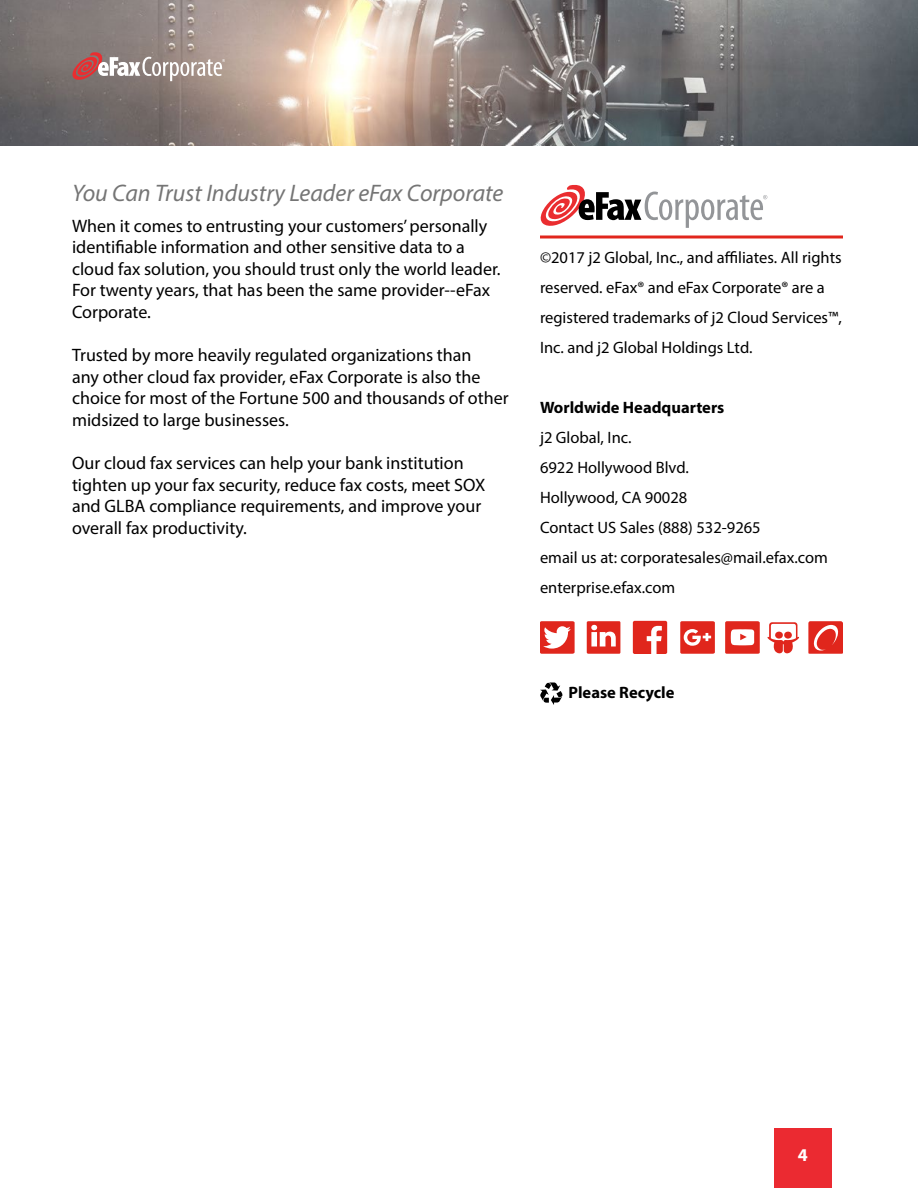
<style>
.page{position:relative;width:918px;height:1188px;background:#fff}
.page>*{position:absolute;margin:0;border:0;box-sizing:border-box;transform-origin:0 0}
.t1{font:italic 24px "Myriad Pro";color:#757575}
.t2{font:18px/21.6px "Myriad Pro";color:#000}
.t3{font:700 18px "Myriad Pro";color:#fff}
.t4{font:16.5px/30px "Myriad Pro";color:#000}
.t5{font:700 16.5px "Myriad Pro";color:#000}
</style>
<div class="page">
<svg style="left:540px;top:184px;width:227px;height:44px"></svg>
<hr style="left:540px;top:236px;width:303px;height:2px;background:#e1261c">
<svg style="left:633px;top:621px;width:34px;height:33px"></svg>
<svg style="left:587px;top:621px;width:33px;height:33px"></svg>
<svg style="left:680px;top:621px;width:35px;height:33px"></svg>
<svg style="left:540px;top:621px;width:35px;height:33px"></svg>
<svg style="left:808px;top:621px;width:35px;height:33px"></svg>
<svg style="left:725px;top:621px;width:35px;height:33px"></svg>
<svg style="left:767px;top:622px;width:32px;height:31px"></svg>
<svg style="left:540px;top:682px;width:23px;height:23px"></svg>
<img style="left:0;top:0;width:918px;height:146px">
<div style="left:774px;top:1128px;width:58px;height:60px;background:#eb2a31"></div>
<svg style="left:72px;top:51px;width:153px;height:30px"></svg>
<h1 class="t1" style="left:72px;top:178px;width:433px">You Can Trust Industry Leader eFax Corporate</h1>
<p class="t2" style="left:72px;top:214px;width:430px">When it comes to entrusting your customers’ personally identifiable information and other sensitive data to a cloud fax solution, you should trust only the world leader.<br>For twenty years, that has been the same provider--eFax Corporate.</p>
<p class="t2" style="left:72px;top:344px;width:438px">Trusted by more heavily regulated organizations than<br>any other cloud fax provider, eFax Corporate is also the choice for most of the Fortune 500 and thousands of other midsized to large businesses.</p>
<p class="t2" style="left:72px;top:452px;width:415px">Our cloud fax services can help your bank institution tighten up your fax security, reduce fax costs, meet SOX and GLBA compliance requirements, and improve your overall fax productivity.</p>
<p class="t4" style="left:540px;top:242px;width:303px">©2017 j2 Global, Inc., and affiliates. All rights reserved. eFax® and eFax Corporate® are a registered trademarks of j2 Cloud Services™, Inc. and j2 Global Holdings Ltd.</p>
<p class="t5" style="left:540px;top:397px;width:186px">Worldwide Headquarters</p>
<p class="t4" style="left:540px;top:422px;width:289px">j2 Global, Inc.<br>6922 Hollywood Blvd.<br>Hollywood, CA 90028<br>Contact US Sales (888) 532-9265<br>email us at: corporatesales@mail.efax.com enterprise.efax.com</p>
<p class="t5" style="left:568px;top:682px;width:108px">Please Recycle</p>
<p class="t3" style="left:798px;top:1143px;width:11px">4</p>
</div>
